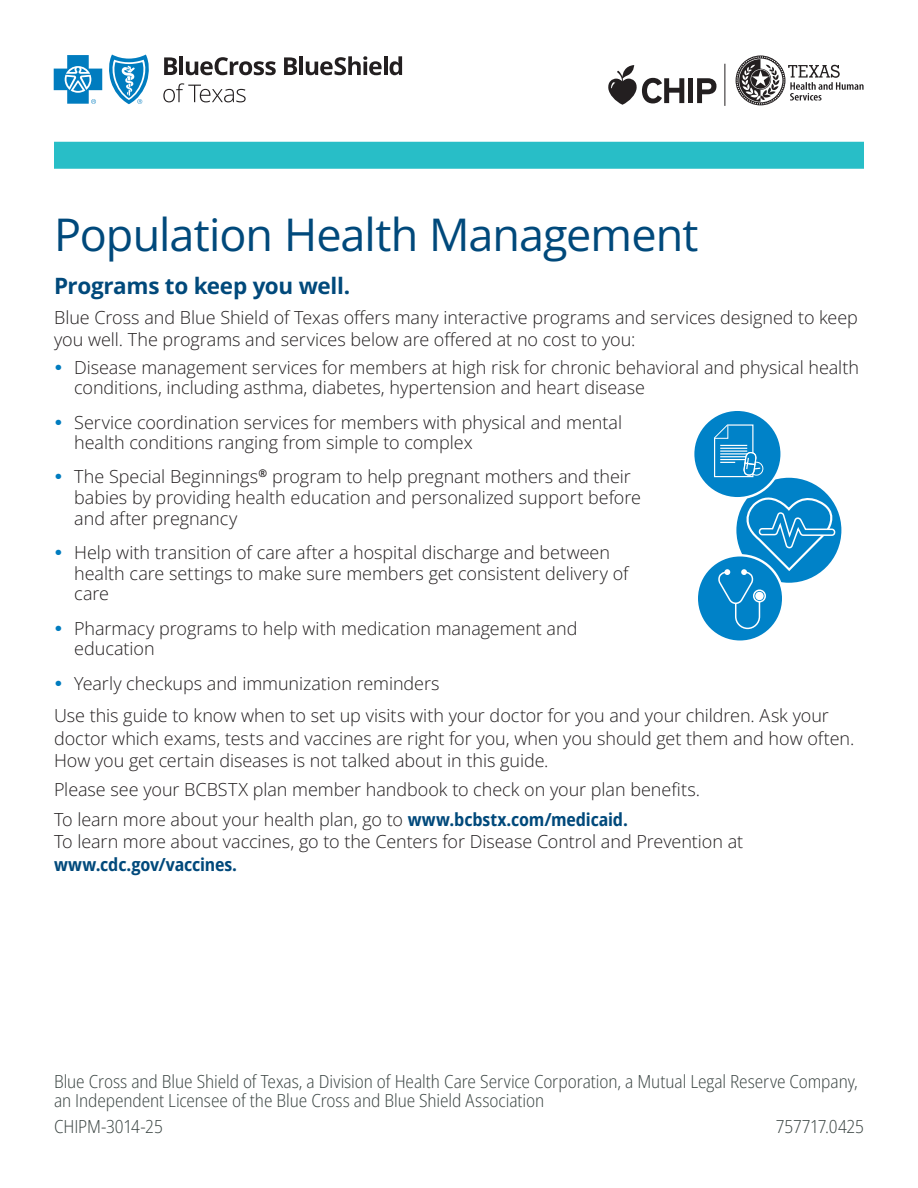
<style>
.page{position:relative;width:918px;height:1188px;background:#fff}
.page>*{position:absolute;margin:0;border:0;box-sizing:border-box;transform-origin:0 0}
.Title__H1__span{font:45px "Open Sans";letter-spacing:-.02em;color:#00497b}
.sub_heading__H2{font:700 22.5px "Open Sans";letter-spacing:-.015em;color:#00497b}
.body_start_here__P{font:300 18px/20.7px "Open Sans";letter-spacing:-.005em;color:#231f20}
.t1{font:300 semi-condensed 18px/18.9px "Open Sans";letter-spacing:-.005em;color:#3b4543}
.s1{font-weight:700;font-stretch:semi-condensed;color:#00497b}
</style>
<div class="page">
<hr style="left:725px;top:64px;width:1px;height:42px;background:#231f20">
<div style="left:688px;top:78px;width:5px;height:25px;background:#231f20"></div>
<svg style="left:697px;top:78px;width:19px;height:25px"></svg>
<svg style="left:608px;top:65px;width:76px;height:40px"></svg>
<svg style="left:736px;top:55px;width:128px;height:50px"></svg>
<div style="left:54px;top:142px;width:810px;height:27px;background:#28bec7"></div>
<svg style="left:54px;top:55px;width:48px;height:49px"></svg>
<svg style="left:109px;top:55px;width:40px;height:49px"></svg>
<svg style="left:164px;top:57px;width:13px;height:18px"></svg>
<hr style="left:179px;top:56px;width:4px;height:19px;background:#231f20">
<svg style="left:186px;top:57px;width:90px;height:18px"></svg>
<svg style="left:284px;top:57px;width:13px;height:18px"></svg>
<hr style="left:299px;top:56px;width:4px;height:19px;background:#231f20">
<svg style="left:306px;top:56px;width:76px;height:19px"></svg>
<hr style="left:384px;top:56px;width:3px;height:19px;background:#231f20">
<svg style="left:390px;top:56px;width:12px;height:19px"></svg>
<svg style="left:163px;top:83px;width:83px;height:19px"></svg>
<svg style="left:697px;top:555px;width:86px;height:87px"></svg>
<div style="left:693px;top:410px;width:89px;height:88px;background:#0082c8;border-radius:50%"></div>
<svg style="left:713px;top:424px;width:124px;height:206px"></svg>
<div style="left:692px;top:409px;width:91px;height:91px;border:2px solid #fff;border-radius:50%"></div>
<h1 class="Title__H1__span" style="left:54px;top:203px;width:646px">Population Health Management</h1>
<h2 class="sub_heading__H2" style="left:54px;top:270px;width:298px">Programs to keep you well.</h2>
<p class="body_start_here__P" style="left:54px;top:305px;width:806px;line-height:22.5px">Blue Cross and Blue Shield of Texas offers many interactive programs and services designed to keep you well. The programs and services below are offered at no cost to you:</p>
<p class="body_start_here__P" style="left:74px;top:356px;width:786px">Disease management services for members at high risk for chronic behavioral and physical health conditions, including asthma, diabetes, hypertension and heart disease</p>
<p class="body_start_here__P" style="left:74px;top:411px;width:549px">Service coordination services for members with physical and mental health conditions ranging from simple to complex</p>
<p class="body_start_here__P" style="left:74px;top:466px;width:568px">The Special Beginnings<sup>®</sup> program to help pregnant mothers and their babies by providing health education and personalized support before and after pregnancy</p>
<p class="body_start_here__P" style="left:74px;top:542px;width:556px">Help with transition of care after a hospital discharge and between health care settings to make sure members get consistent delivery of care</p>
<p class="body_start_here__P" style="left:74px;top:617px;width:505px">Pharmacy programs to help with medication management and education</p>
<p class="body_start_here__P" style="left:74px;top:672px;width:367px">Yearly checkups and immunization reminders</p>
<p class="body_start_here__P" style="left:54px;top:704px;width:802px;line-height:22.5px">Use this guide to know when to set up visits with your doctor for you and your children. Ask your doctor which exams, tests and vaccines are right for you, when you should get them and how often.<br>How you get certain diseases is not talked about in this guide.</p>
<p class="body_start_here__P" style="left:54px;top:779px;width:648px">Please see your BCBSTX plan member handbook to check on your plan benefits.</p>
<p class="body_start_here__P" style="left:54px;top:807px;width:691px;line-height:22.5px">To learn more about your health plan, go to <span class="s1">www.bcbstx.com/medicaid.<br></span>To learn more about vaccines, go to the Centers for Disease Control and Prevention at <span class="s1">www.cdc.gov/vaccines.</span></p>
<p class="t1" style="left:54px;top:1071px;width:805px">Blue Cross and Blue Shield of Texas, a Division of Health Care Service Corporation, a Mutual Legal Reserve Company, an Independent Licensee of the Blue Cross and Blue Shield Association</p>
<p class="t1" style="left:54px;top:1116px;width:110px">CHIPM-3014-25</p>
<p class="t1" style="left:776px;top:1116px;width:90px">757717.0425</p>
</div>
